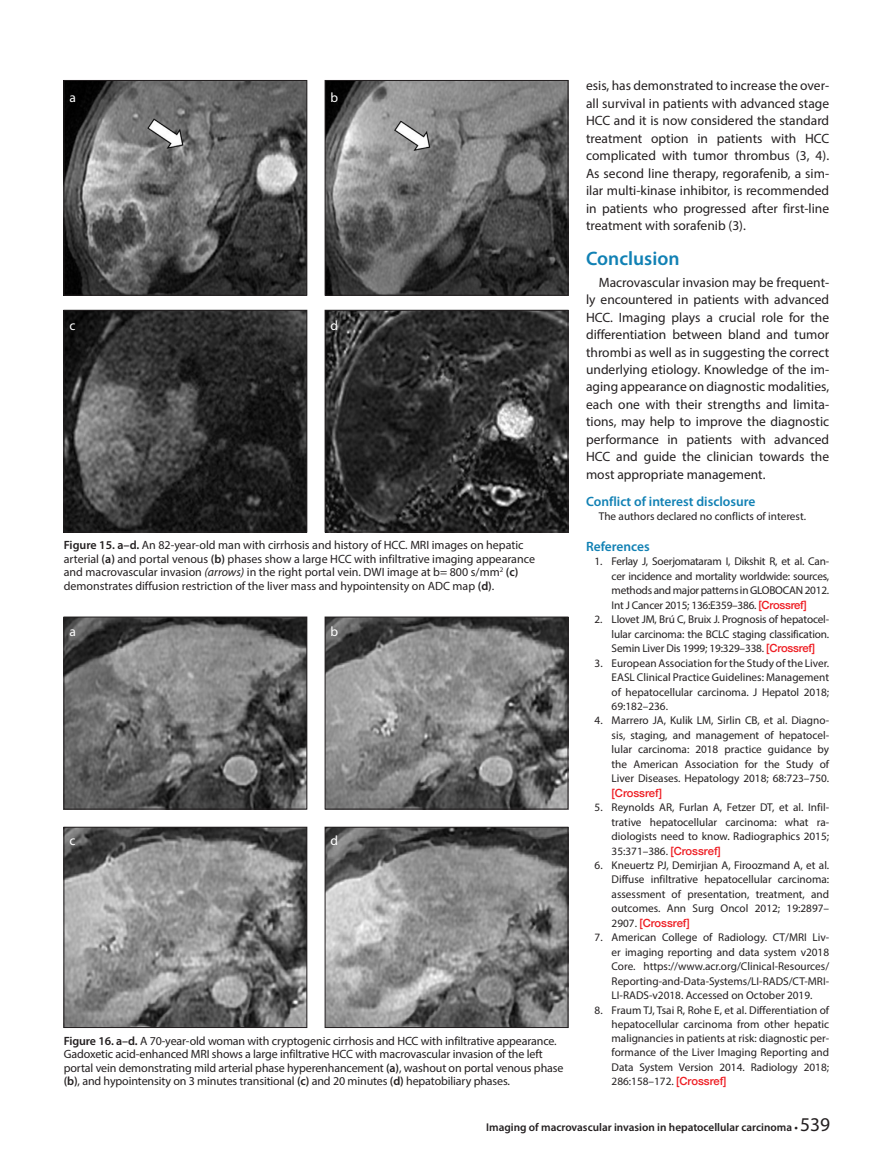
<style>
.page{position:relative;width:893px;height:1170px;background:#fff}
.page>*{position:absolute;margin:0;border:0;box-sizing:border-box;transform-origin:0 0}
.Heading_1{font:600 19.5px "Myriad Pro";color:#1181b4}
.t1{font:13.5px/17.4px "Myriad Pro";color:#231f20;text-align:justify}
.Body{font:600 13.5px "Myriad Pro";color:#1181b4}
.t2{font:13.5px "Myriad Pro";color:#fff}
.t3{font:12px/13.5px "Myriad Pro";letter-spacing:-.01em;color:#231f20}
.t4{font:11.25px/14.4px "Myriad Pro";color:#231f20;text-align:justify}
.t5{font:600 11.25px "Myriad Pro";color:#231f20}
.s1{font-family:"Helvetica Neue";font-weight:500;color:#ee1d23}
.s2{font-weight:400;font-size:19.5px}
.s3{font-weight:600}
.s4{font-style:italic}
</style>
<div class="page">
<img style="left:66px;top:312px;width:239px;height:218px">
<div style="left:64px;top:310px;width:243px;height:222px;border:1px solid #231f20"></div>
<img style="left:66px;top:82px;width:239px;height:211px">
<div style="left:64px;top:80px;width:243px;height:215px;border:1px solid #231f20"></div>
<img style="left:327px;top:312px;width:239px;height:218px">
<div style="left:325px;top:310px;width:243px;height:222px;border:1px solid #231f20"></div>
<img style="left:327px;top:82px;width:239px;height:211px">
<div style="left:325px;top:80px;width:243px;height:215px;border:1px solid #231f20"></div>
<img style="left:66px;top:829px;width:239px;height:196px">
<div style="left:64px;top:827px;width:243px;height:200px;border:1px solid #231f20"></div>
<img style="left:66px;top:619px;width:239px;height:188px">
<div style="left:64px;top:617px;width:243px;height:192px;border:1px solid #231f20"></div>
<img style="left:327px;top:829px;width:239px;height:196px">
<div style="left:325px;top:827px;width:243px;height:200px;border:1px solid #231f20"></div>
<img style="left:327px;top:619px;width:239px;height:188px">
<div style="left:325px;top:617px;width:243px;height:192px;border:1px solid #231f20"></div>
<p class="t1" style="left:586px;top:77px;width:245px">esis, has demonstrated to increase the over&shy;all survival in patients with advanced stage HCC and it is now considered the standard treatment option in patients with HCC complicated with tumor thrombus (3, 4).<br>As second line therapy, regorafenib, a sim&shy;ilar multi-kinase inhibitor, is recommended in patients who progressed after first-line treatment with sorafenib (3).</p>
<p class="Heading_1" style="left:586px;top:246px;width:95px">Conclusion</p>
<p class="t1" style="left:586px;top:273px;width:245px;text-indent:13px">Macrovascular invasion may be frequent&shy;ly encountered in patients with advanced HCC. Imaging plays a crucial role for the differentiation between bland and tumor thrombi as well as in suggesting the correct underlying etiology. Knowledge of the im&shy;aging appearance on diagnostic modalities, each one with their strengths and limita&shy;tions, may help to improve the diagnostic performance in patients with advanced HCC and guide the clinician towards the most appropriate management.</p>
<p class="Body" style="left:586px;top:493px;width:171px">Conflict of interest disclosure</p>
<p class="t4" style="left:599px;top:508px;width:209px">The authors declared no conflicts of interest.</p>
<p class="Body" style="left:586px;top:538px;width:65px">References</p>
<p class="t4" style="left:612px;top:554px;width:219px;text-indent:-17px">1. Ferlay J, Soerjomataram I, Dikshit R, et al. Can&shy;cer incidence and mortality worldwide: sources, methods and major patterns in GLOBOCAN 2012.<br>Int J Cancer 2015; 136:E359–386. <span class="s1">[Crossref]</span></p>
<p class="t4" style="left:612px;top:612px;width:219px;text-indent:-17px">2. Llovet JM, Brú C, Bruix J. Prognosis of hepatocel&shy;lular carcinoma: the BCLC staging classification.<br>Semin Liver Dis 1999; 19:329–338. <span class="s1">[Crossref]</span></p>
<p class="t4" style="left:612px;top:655px;width:219px;text-indent:-17px">3. European Association for the Study of the Liver.<br>EASL Clinical Practice Guidelines: Management of hepatocellular carcinoma. J Hepatol 2018; 69:182–236.</p>
<p class="t4" style="left:612px;top:713px;width:219px;text-indent:-17px">4. Marrero JA, Kulik LM, Sirlin CB, et al. Diagno&shy;sis, staging, and management of hepatocel&shy;lular carcinoma: 2018 practice guidance by the American Association for the Study of Liver Diseases. Hepatology 2018; 68:723–750. <span class="s1">[Crossref]</span></p>
<p class="t4" style="left:612px;top:800px;width:219px;text-indent:-17px">5. Reynolds AR, Furlan A, Fetzer DT, et al. Infil&shy;trative hepatocellular carcinoma: what ra&shy;diologists need to know. Radiographics 2015; 35:371–386. <span class="s1">[Crossref]</span></p>
<p class="t4" style="left:612px;top:857px;width:219px;text-indent:-17px">6. Kneuertz PJ, Demirjian A, Firoozmand A, et al.<br>Diffuse infiltrative hepatocellular carcinoma: assessment of presentation, treatment, and outcomes. Ann Surg Oncol 2012; 19:2897– 2907. <span class="s1">[Crossref]</span></p>
<p class="t4" style="left:612px;top:930px;width:219px;text-indent:-17px">7. American College of Radiology. CT/MRI Liv&shy;er imaging reporting and data system v2018<br>Core. https://www.acr.org/Clinical-Resources/ Reporting-and-Data-Systems/LI-RADS/CT-MRI-LI-RADS-v2018. Accessed on October 2019.</p>
<p class="t4" style="left:612px;top:1002px;width:219px;text-indent:-17px">8. Fraum TJ, Tsai R, Rohe E, et al. Differentiation of hepatocellular carcinoma from other hepatic malignancies in patients at risk: diagnostic per&shy;formance of the Liver Imaging Reporting and Data System Version 2014. Radiology 2018; 286:158–172. <span class="s1">[Crossref]</span></p>
<p class="t5" style="left:486px;top:1120px;width:346px">Imaging of macrovascular invasion in hepatocellular carcinoma • <span class="s2">539</span></p>
<p class="t2" style="left:330px;top:89px;width:9px">b</p>
<p class="t2" style="left:70px;top:89px;width:8px">a</p>
<p class="t2" style="left:330px;top:317px;width:9px">d</p>
<p class="t2" style="left:70px;top:317px;width:8px">c</p>
<p class="t3" style="left:64px;top:538px;width:473px"><span class="s3">Figure 15. a–d.</span> An 82-year-old man with cirrhosis and history of HCC. MRI images on hepatic arterial <span class="s3">(a)</span> and portal venous <span class="s3">(b)</span> phases show a large HCC with infiltrative imaging appearance and macrovascular invasion <span class="s4">(arrows)</span> in the right portal vein. DWI image at b= 800 s/mm<sup>2</sup> <span class="s3">(c) </span>demonstrates diffusion restriction of the liver mass and hypointensity on ADC map <span class="s3">(d)</span>.</p>
<p class="t2" style="left:330px;top:623px;width:9px">b</p>
<p class="t2" style="left:70px;top:623px;width:8px">a</p>
<p class="t2" style="left:330px;top:832px;width:9px">d</p>
<p class="t2" style="left:70px;top:832px;width:8px">c</p>
<p class="t3" style="left:64px;top:1033px;width:501px"><span class="s3">Figure 16. a–d.</span> A 70-year-old woman with cryptogenic cirrhosis and HCC with infiltrative appearance.<br>Gadoxetic acid-enhanced MRI shows a large infiltrative HCC with macrovascular invasion of the left portal vein demonstrating mild arterial phase hyperenhancement <span class="s3">(a)</span>, washout on portal venous phase <span class="s3">(b)</span>, and hypointensity on 3 minutes transitional <span class="s3">(c)</span> and 20 minutes <span class="s3">(d)</span> hepatobiliary phases.</p>
</div>
